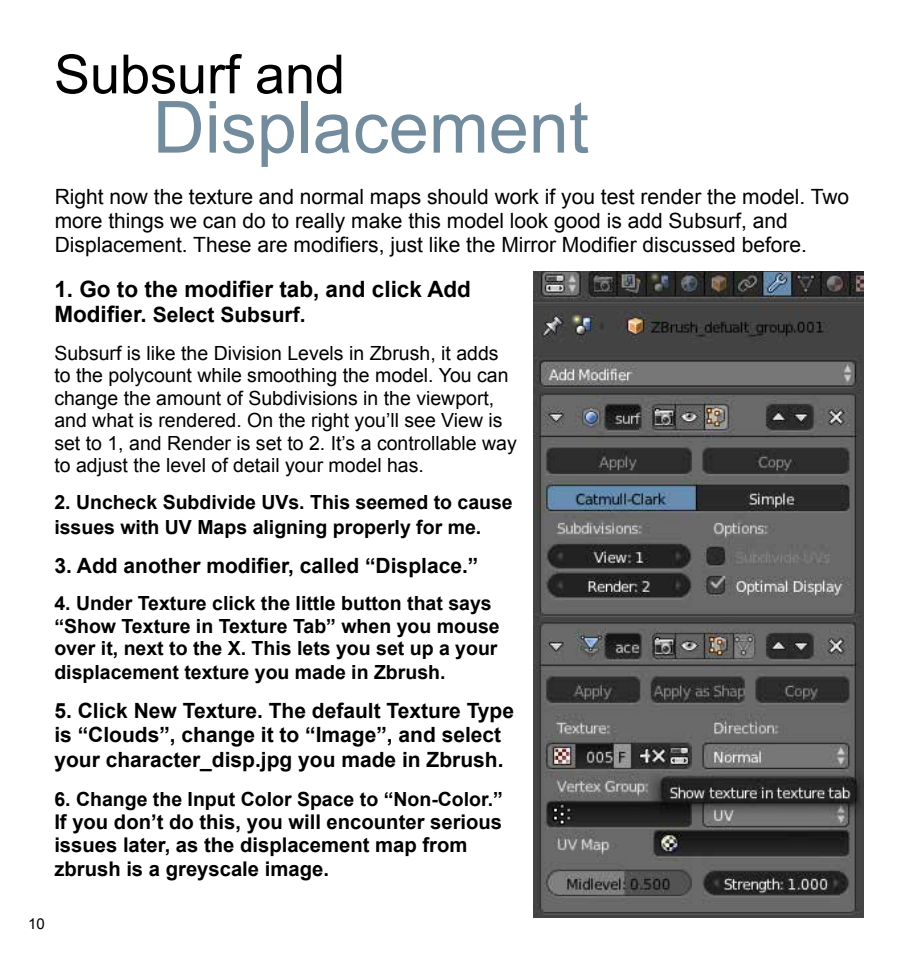
<style>
.page{position:relative;width:918px;height:972px;background:#fff}
.page>*{position:absolute;margin:0;border:0;box-sizing:border-box;transform-origin:0 0}
.t1{font:72px "Arial";color:#738c9d}
.t2{font:54px "Arial";color:#000}
.t3{font:700 22.5px "Arial";color:#000}
.t4{font:21px/24.2px "Arial";color:#000}
.t5{font:700 21px/24.2px "Arial";color:#000}
.t6{font:700 20.25px/23.2px "Arial";color:#000}
.t7{font:700 19.5px/22.4px "Arial";color:#000}
.t8{font:19.5px/22.5px "Arial";color:#000}
.t9{font:15px "Arial";color:#000}
.s1{font-size:22.5px}
</style>
<div class="page">
<img style="left:534px;top:271px;width:330px;height:647px">
<h2 class="t2" style="left:54px;top:39px;width:293px">Subsurf and</h2>
<h1 class="t1" style="left:153px;top:80px;width:438px">Displacement</h1>
<p class="t4" style="left:55px;top:185px;width:796px">Right now the texture and normal maps should work if you test render the model. Two more things we can do to really make this model look good is add Subsurf, and<br>Displacement. These are modifiers, just like the Mirror Modifier discussed before.</p>
<p class="t3" style="left:54px;top:274px;width:418px">1. Go to the modifier tab, and click Add</p>
<p class="t5" style="left:54px;top:304px;width:253px"><span class="s1">Modifier.</span> Select Subsurf.</p>
<p class="t8" style="left:54px;top:342px;width:464px">Subsurf is like the Division Levels in Zbrush, it adds to the polycount while smoothing the model. You can change the amount of Subdivisions in the viewport, and what is rendered. On the right you’ll see View is set to 1, and Render is set to 2. It’s a controllable way to adjust the level of detail your model has.</p>
<p class="t7" style="left:54px;top:491px;width:460px;line-height:24.2px">2. Uncheck Subdivide UVs. This seemed to cause issues with UV Maps aligning properly for me.</p>
<p class="t5" style="left:54px;top:554px;width:426px">3. Add another modifier, called “Displace.”</p>
<p class="t7" style="left:54px;top:593px;width:447px">4. Under Texture click the little button that says “Show Texture in Texture Tab” when you mouse over it, next to the X. This lets you set up a your</p>
<p class="t7" style="left:54px;top:662px;width:393px">displacement texture you made in Zbrush.</p>
<p class="t5" style="left:54px;top:699px;width:461px">5. Click New Texture. The default Texture Type is “Clouds”, change it to “Image”, and select your character_disp.jpg you made in Zbrush.</p>
<p class="t7" style="left:54px;top:788px;width:450px">6. Change the Input Color Space to “Non-Color.”</p>
<p class="t6" style="left:54px;top:811px;width:449px">If you don’t do this, you will encounter serious issues later, as the displacement map from zbrush is a greyscale image.</p>
<p class="t9" style="left:28px;top:914px;width:18px">10</p>
</div>
